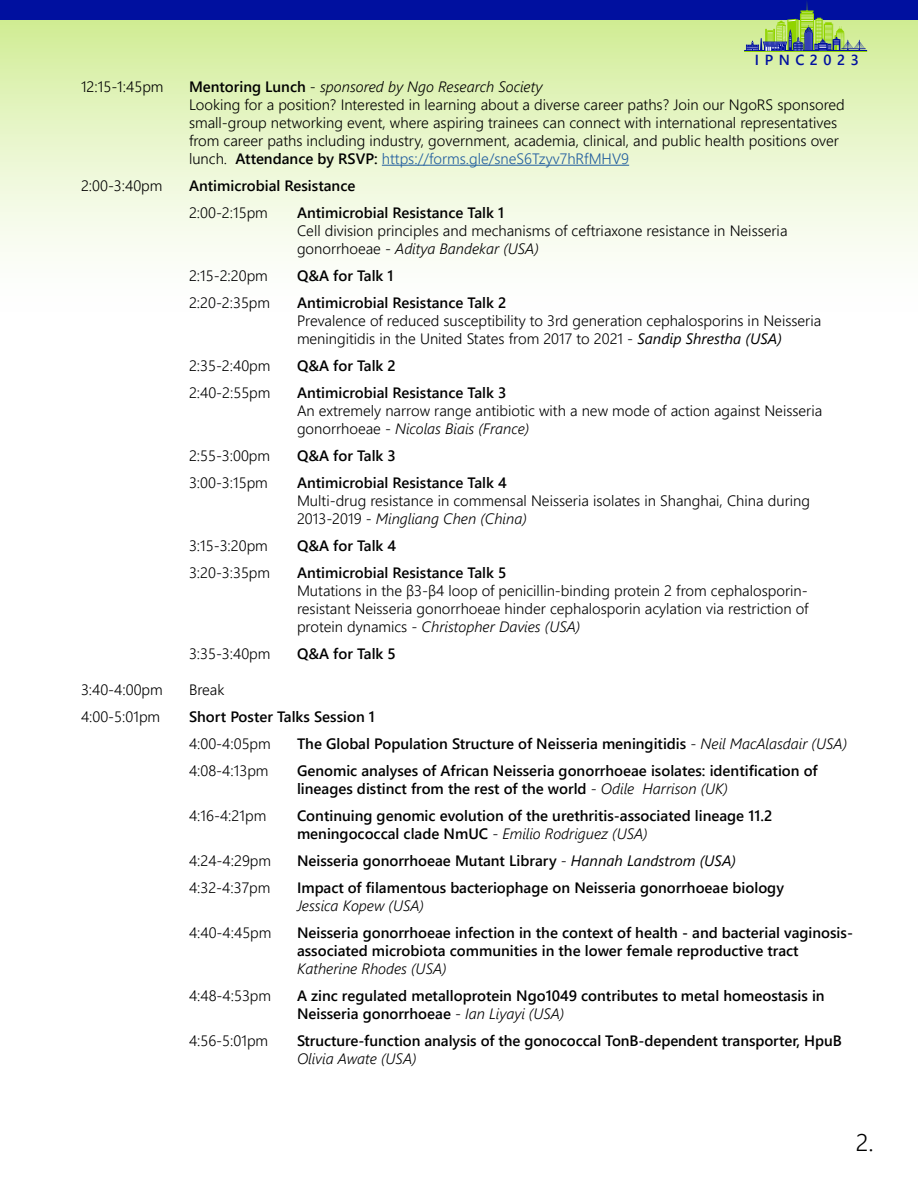
<style>
.page{position:relative;width:918px;height:1188px;background:#fff}
.page>*{position:absolute;margin:0;border:0;box-sizing:border-box;transform-origin:0 0}
.t1{font:300 24px "Segoe UI";color:#000}
.t2{font:300 15px/18px "Segoe UI";color:#000}
.t3{font:600 15px/18px "Segoe UI";color:#000}
.t4{font:italic 300 15px "Segoe UI";color:#000}
.t5{font:600 14.55px "Segoe UI";letter-spacing:.38em;color:#00109f}
.s1{font-weight:600}
.s2{font-style:italic}
.s3{color:#215e9e}
.s4{font-weight:400;font-style:italic}
.s5{font-weight:300}
.s6{font-weight:300;font-style:italic}
</style>
<div class="page">
<div style="left:1px;top:0;width:917px;height:318px;background:linear-gradient(to bottom,#d0ec93,#fff)"></div>
<div style="left:0;top:0;width:918px;height:19px;background:#00109f"></div>
<hr style="left:382px;top:165px;width:247px;height:1px;background:#215e9e">
<svg style="left:744px;top:1px;width:123px;height:50px"></svg>
<hr style="left:744px;top:51px;width:123px;height:1px;background:#91d400">
<p class="t5" style="left:755px;top:46px;width:105px">IPNC2023</p>
<p class="t2" style="left:81px;top:76px;width:84px">12:15-1:45pm</p>
<p class="t2" style="left:189px;top:76px;width:657px"><span class="s1">Mentoring Lunch</span> - <span class="s2">sponsored by Ngo Research Society<br></span>Looking for a position? Interested in learning about a diverse career paths? Join our NgoRS sponsored small-group networking event, where aspiring trainees can connect with international representatives from career paths including industry, government, academia, clinical, and public health positions over lunch. <span class="s1">Attendance by RSVP:</span> <span class="s3">https://forms.gle/sneS6Tzyv7hRfMHV9</span></p>
<p class="t2" style="left:81px;top:175px;width:83px">2:00-3:40pm</p>
<p class="t3" style="left:189px;top:175px;width:168px">Antimicrobial Resistance</p>
<p class="t2" style="left:189px;top:202px;width:80px">2:00-2:15pm</p>
<p class="t3" style="left:297px;top:202px;width:209px">Antimicrobial Resistance Talk 1</p>
<p class="t2" style="left:297px;top:220px;width:492px">Cell division principles and mechanisms of ceftriaxone resistance in Neisseria gonorrhoeae - <span class="s2">Aditya Bandekar (USA)</span></p>
<p class="t2" style="left:189px;top:265px;width:80px">2:15-2:20pm</p>
<p class="t3" style="left:297px;top:265px;width:98px">Q&amp;A for Talk 1</p>
<p class="t2" style="left:189px;top:292px;width:83px">2:20-2:35pm</p>
<p class="t3" style="left:297px;top:292px;width:211px">Antimicrobial Resistance Talk 2</p>
<p class="t2" style="left:297px;top:310px;width:526px">Prevalence of reduced susceptibility to 3rd generation cephalosporins in Neisseria meningitidis in the United States from 2017 to 2021 - <span class="s4">Sandip Shrestha (USA)</span></p>
<p class="t2" style="left:189px;top:355px;width:83px">2:35-2:40pm</p>
<p class="t3" style="left:297px;top:355px;width:100px">Q&amp;A for Talk 2</p>
<p class="t2" style="left:189px;top:382px;width:83px">2:40-2:55pm</p>
<p class="t3" style="left:297px;top:382px;width:211px">Antimicrobial Resistance Talk 3</p>
<p class="t2" style="left:297px;top:400px;width:527px">An extremely narrow range antibiotic with a new mode of action against Neisseria gonorrhoeae - <span class="s2">Nicolas Biais (France)</span></p>
<p class="t2" style="left:189px;top:445px;width:83px">2:55-3:00pm</p>
<p class="t3" style="left:297px;top:445px;width:100px">Q&amp;A for Talk 3</p>
<p class="t2" style="left:189px;top:472px;width:80px">3:00-3:15pm</p>
<p class="t3" style="left:297px;top:472px;width:211px">Antimicrobial Resistance Talk 4</p>
<p class="t2" style="left:297px;top:490px;width:514px">Multi-drug resistance in commensal Neisseria isolates in Shanghai, China during<br>2013-2019 - <span class="s2">Mingliang Chen (China)</span></p>
<p class="t2" style="left:189px;top:535px;width:80px">3:15-3:20pm</p>
<p class="t3" style="left:297px;top:535px;width:101px">Q&amp;A for Talk 4</p>
<p class="t2" style="left:189px;top:562px;width:83px">3:20-3:35pm</p>
<p class="t3" style="left:297px;top:562px;width:211px">Antimicrobial Resistance Talk 5</p>
<p class="t2" style="left:297px;top:580px;width:513px;text-align:justify">Mutations in the β3-β4 loop of penicillin-binding protein 2 from cephalosporin&shy;resistant Neisseria gonorrhoeae hinder cephalosporin acylation via restriction of protein dynamics - <span class="s2">Christopher Davies (USA)</span></p>
<p class="t2" style="left:189px;top:643px;width:83px">3:35-3:40pm</p>
<p class="t3" style="left:297px;top:643px;width:100px">Q&amp;A for Talk 5</p>
<p class="t2" style="left:81px;top:679px;width:83px">3:40-4:00pm</p>
<p class="t2" style="left:189px;top:679px;width:37px">Break</p>
<p class="t2" style="left:81px;top:706px;width:81px">4:00-5:01pm</p>
<p class="t3" style="left:189px;top:706px;width:187px">Short Poster Talks Session 1</p>
<p class="t2" style="left:189px;top:733px;width:83px">4:00-4:05pm</p>
<p class="t3" style="left:297px;top:733px;width:552px">The Global Population Structure of Neisseria meningitidis <span class="s5">-</span> <span class="s6">Neil MacAlasdair (USA)</span></p>
<p class="t2" style="left:189px;top:760px;width:81px">4:08-4:13pm</p>
<p class="t3" style="left:297px;top:760px;width:522px">Genomic analyses of African Neisseria gonorrhoeae isolates: identification of lineages distinct from the rest of the world <span class="s5">-</span> <span class="s6">Odile Harrison (UK)</span></p>
<p class="t2" style="left:189px;top:805px;width:79px">4:16-4:21pm</p>
<p class="t3" style="left:297px;top:805px;width:477px">Continuing genomic evolution of the urethritis-associated lineage 11.2 meningococcal clade NmUC <span class="s5">-</span> <span class="s6">Emilio Rodriguez (USA)</span></p>
<p class="t2" style="left:189px;top:850px;width:84px">4:24-4:29pm</p>
<p class="t3" style="left:297px;top:850px;width:441px">Neisseria gonorrhoeae Mutant Library <span class="s5">-</span> <span class="s4">Hannah Landstrom (USA)</span></p>
<p class="t2" style="left:189px;top:877px;width:83px">4:32-4:37pm</p>
<p class="t3" style="left:297px;top:877px;width:488px">Impact of filamentous bacteriophage on Neisseria gonorrhoeae biology</p>
<p class="t4" style="left:297px;top:891px;width:129px">Jessica Kopew (USA)</p>
<p class="t2" style="left:189px;top:922px;width:84px">4:40-4:45pm</p>
<p class="t3" style="left:297px;top:922px;width:558px">Neisseria gonorrhoeae infection in the context of health - and bacterial vaginosis&shy;associated microbiota communities in the lower female reproductive tract</p>
<p class="t4" style="left:297px;top:954px;width:151px">Katherine Rhodes (USA)</p>
<p class="t2" style="left:189px;top:985px;width:84px">4:48-4:53pm</p>
<p class="t3" style="left:297px;top:985px;width:529px">A zinc regulated metalloprotein Ngo1049 contributes to metal homeostasis in<br>Neisseria gonorrhoeae <span class="s5">-</span> <span class="s6">Ian Liyayi (USA)</span></p>
<p class="t2" style="left:189px;top:1030px;width:81px">4:56-5:01pm</p>
<p class="t3" style="left:297px;top:1030px;width:546px">Structure-function analysis of the gonococcal TonB-dependent transporter, HpuB</p>
<p class="t4" style="left:297px;top:1044px;width:121px">Olivia Awate (USA)</p>
<h1 class="t1" style="left:856px;top:1120px;width:19px">2.</h1>
</div>
